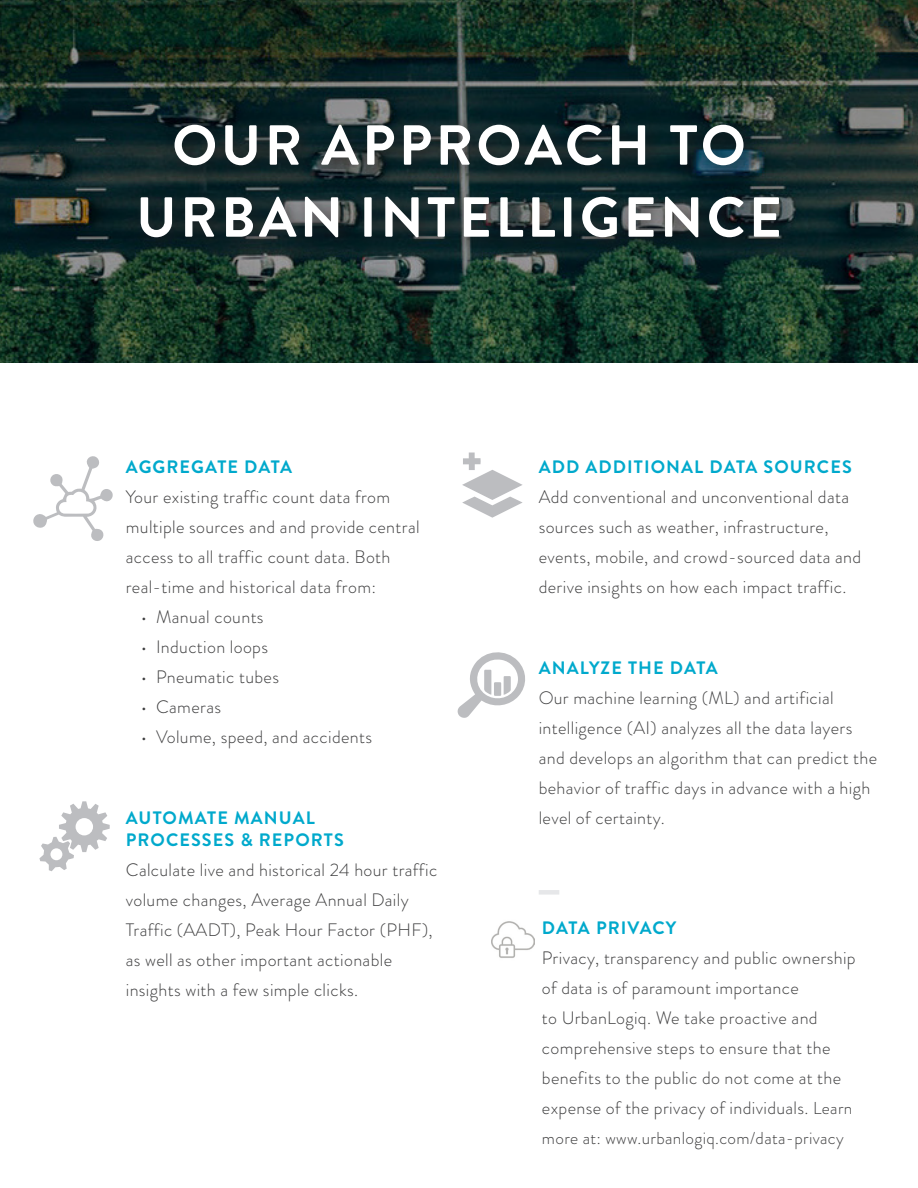
<style>
.page{position:relative;width:918px;height:1188px;background:#fff}
.page>*{position:absolute;margin:0;border:0;box-sizing:border-box;transform-origin:0 0}
.t1{font:700 56.4px "Brandon Grotesque";letter-spacing:.06em;color:#fff}
.t2{font:300 18px/30px "Brandon Grotesque";letter-spacing:.02em;color:#3e3e3f}
.t3{font:700 18px "Brandon Grotesque";letter-spacing:.06em;color:#00a9cc}
.t4{font:300 17.25px "Brandon Grotesque";letter-spacing:.02em;color:#3e3e3f}
.s1{font-size:17.25px}
</style>
<div class="page">
<svg style="left:0;top:0;width:918px;height:363px;background:#1a342a"></svg>
<div style="left:130px;top:115px;width:668px;height:141px;background:#231f20;opacity:.75"></div>
<div style="left:539px;top:890px;width:20px;height:5px;background:#e6e7e9"></div>
<svg style="left:462px;top:470px;width:61px;height:30px"></svg>
<svg style="left:462px;top:497px;width:61px;height:21px"></svg>
<svg style="left:463px;top:453px;width:18px;height:17px"></svg>
<svg style="left:33px;top:456px;width:80px;height:85px"></svg>
<svg style="left:457px;top:652px;width:68px;height:66px"></svg>
<svg style="left:39px;top:801px;width:71px;height:70px"></svg>
<img style="left:491px;top:921px;width:44px;height:37px">
<p class="t1" style="left:172px;top:106px;width:575px">OUR APPROACH TO</p>
<p class="t1" style="left:136px;top:178px;width:647px">URBAN INTELLIGENCE</p>
<p class="t3" style="left:126px;top:454px;width:168px">AGGREGATE DATA</p>
<p class="t2" style="left:126px;top:482px;width:295px">Your existing traffic count data from multiple sources and and provide central access to all traffic count data. Both</p>
<p class="t2" style="left:126px;top:572px;width:252px">real-time and historical data from:</p>
<p class="t2" style="left:141px;top:602px;width:124px">• Manual counts</p>
<p class="t2" style="left:141px;top:632px;width:129px">• Induction loops</p>
<p class="t2" style="left:141px;top:662px;width:140px">• Pneumatic tubes</p>
<p class="t2" style="left:141px;top:692px;width:82px">• Cameras</p>
<p class="t2" style="left:141px;top:722px;width:233px">• Volume, speed, and accidents</p>
<p class="t3" style="left:126px;top:806px;width:191px">AUTOMATE MANUAL</p>
<p class="t3" style="left:126px;top:827px;width:219px">PROCESSES &amp; REPORTS</p>
<p class="t2" style="left:126px;top:855px;width:313px">Calculate live and historical 24 hour traffic volume changes, Average Annual Daily Traffic (AADT), Peak Hour Factor (PHF), as well as other important actionable insights with a few simple clicks.</p>
<p class="t3" style="left:539px;top:454px;width:315px">ADD ADDITIONAL DATA SOURCES</p>
<p class="t2" style="left:539px;top:482px;width:324px">Add conventional and unconventional data sources such as weather, infrastructure, events, mobile, and crowd-sourced data and derive insights on how each impact traffic.</p>
<p class="t3" style="left:539px;top:656px;width:181px">ANALYZE THE DATA</p>
<p class="t2" style="left:539px;top:683px;width:340px">Our machine learning (ML) and artificial intelligence (AI) analyzes all the data layers and develops an algorithm that can predict the behavior of traffic days in advance with a high level of certainty.</p>
<p class="t3" style="left:542px;top:915px;width:136px">DATA PRIVACY</p>
<p class="t2" style="left:542px;top:943px;width:315px">Privacy, transparency and public ownership of data is of paramount importance<br>to UrbanLogiq. We take proactive and comprehensive steps to ensure that the benefits to the public do not come at the expense of the privacy of individuals. <span class="s1">Learn</span></p>
<p class="t4" style="left:542px;top:1126px;width:303px">more at: www.urbanlogiq.com/data-privacy</p>
</div>
